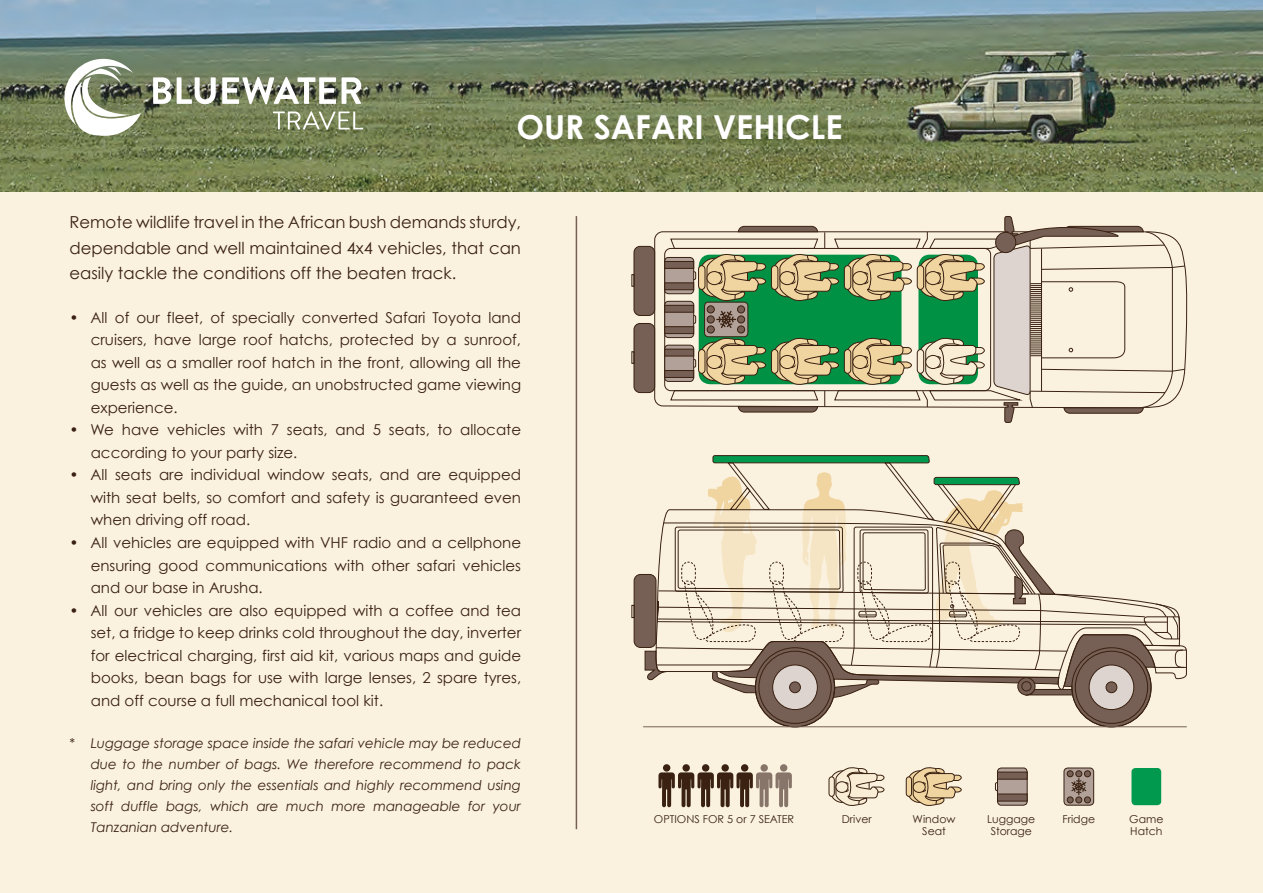
<style>
.page{position:relative;width:1263px;height:893px;background:#faf2df}
.page>*{position:absolute;margin:0;border:0;box-sizing:border-box;transform-origin:0 0}
.t1{font:700 33px "Century Gothic";color:#fff}
.t2{font:16.5px/25.5px "Century Gothic";color:#3a2111;text-align:justify}
.t3{font:15px/22.5px "Century Gothic";color:#3a2111;text-align:justify}
.t4{font:italic 13.5px/21px "Century Gothic";color:#3a2111;text-align:justify}
.t5{font:10.95px/12.3px "Century Gothic";color:#3a2111;text-align:center}
.s1{font-style:normal}
</style>
<div class="page">
<img style="left:0;top:0;width:1263px;height:192px">
<div style="left:634px;top:574px;width:22px;height:73px;background:#766055;border-radius:6px"></div>
<div style="left:634px;top:574px;width:22px;height:74px;border:1px solid #3a2111;border-radius:6px"></div>
<svg style="left:631px;top:605px;width:3px;height:13px"></svg>
<div style="left:634px;top:323px;width:21px;height:70px;background:#766055;border-radius:6px"></div>
<div style="left:634px;top:323px;width:21px;height:70px;border:1px solid #3a2111;border-radius:6px"></div>
<svg style="left:631px;top:351px;width:3px;height:13px"></svg>
<div style="left:634px;top:246px;width:21px;height:69px;background:#766055;border-radius:6px"></div>
<div style="left:634px;top:246px;width:21px;height:70px;border:1px solid #3a2111;border-radius:6px"></div>
<svg style="left:631px;top:274px;width:3px;height:13px"></svg>
<hr style="left:576px;top:216px;width:1px;height:613px;background:#766055">
<hr style="left:643px;top:726px;width:544px;height:1px;background:#766055">
<svg style="left:644px;top:216px;width:544px;height:592px"></svg>
<svg style="left:273px;top:111px;width:90px;height:19px;background:#98a17f"></svg>
<svg style="left:153px;top:77px;width:18px;height:27px"></svg>
<svg style="left:177px;top:77px;width:39px;height:27px"></svg>
<svg style="left:222px;top:77px;width:114px;height:27px;background:#aaaea0"></svg>
<svg style="left:342px;top:77px;width:19px;height:27px"></svg>
<svg style="left:64px;top:59px;width:77px;height:77px;background:#a9b09d"></svg>
<h1 class="t1" style="left:516px;top:102px;width:328px">OUR SAFARI VEHICLE</h1>
<p class="t2" style="left:69px;top:209px;width:453px">Remote wildlife travel in the African bush demands sturdy, dependable and well maintained 4x4 vehicles, that can easily tackle the conditions off the beaten track.</p>
<p class="t3" style="left:91px;top:306px;width:432px;text-indent:-21px">• All of our fleet, of specially converted Safari Toyota land cruisers, have large roof hatchs, protected by a sunroof, as well as a smaller roof hatch in the front, allowing all the guests as well as the guide, an unobstructed game viewing experience.</p>
<p class="t3" style="left:91px;top:419px;width:432px;text-indent:-21px">• We have vehicles with 7 seats, and 5 seats, to allocate according to your party size.</p>
<p class="t3" style="left:91px;top:464px;width:432px;text-indent:-21px">• All seats are individual window seats, and are equipped with seat belts, so comfort and safety is guaranteed even when driving off road.</p>
<p class="t3" style="left:91px;top:531px;width:432px;text-indent:-21px">• All vehicles are equipped with VHF radio and a cellphone ensuring good communications with other safari vehicles and our base in Arusha.</p>
<p class="t3" style="left:91px;top:599px;width:432px;text-indent:-21px">• All our vehicles are also equipped with a coffee and tea set, a fridge to keep drinks cold throughout the day, inverter for electrical charging, first aid kit, various maps and guide books, bean bags for use with large lenses, 2 spare tyres, and off course a full mechanical tool kit.</p>
<p class="t4" style="left:91px;top:732px;width:432px;text-indent:-21px"><span class="s1">*</span> Luggage storage space inside the safari vehicle may be reduced due to the number of bags. We therefore recommend to pack light, and bring only the essentials and highly recommend using soft duffle bags, which are much more manageable for your Tanzanian adventure.</p>
<p class="t5" style="left:654px;top:813px;width:142px">OPTIONS FOR 5 or 7 SEATER</p>
<p class="t5" style="left:1062px;top:813px;width:34px">Fridge</p>
<p class="t5" style="left:842px;top:813px;width:31px">Driver</p>
<p class="t5" style="left:987px;top:813px;width:50px">Luggage<br>Storage</p>
<p class="t5" style="left:1129px;top:813px;width:36px;text-align:left">Game<br>Hatch</p>
<p class="t5" style="left:913px;top:813px;width:44px">Window<br>Seat</p>
</div>
